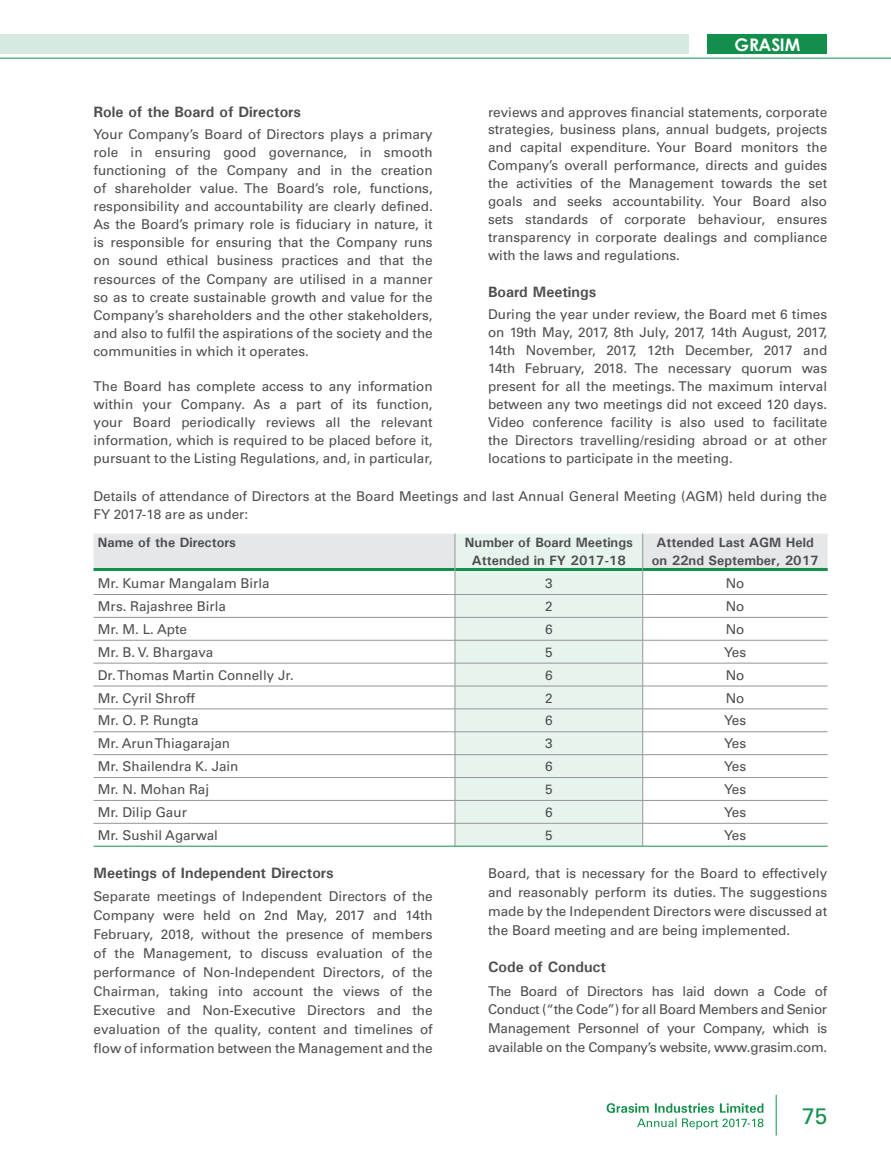
<style>
.page{position:relative;width:891px;height:1161px;background:#fff}
.page>*{position:absolute;margin:0;border:0;box-sizing:border-box;transform-origin:0 0}
.t1{font:22.5px "Univers";color:#128f4b}
.t2{font:700 17.4px "Century Gothic";color:#fff}
.t3{font:700 15px "Univers";color:#4d4d4f}
.t4{font:13.5px/18px "Univers";color:#4d4d4f;text-align:justify}
.t5{font:700 13.5px/18px "Univers";color:#4d4d4f;text-align:center}
</style>
<div class="page">
<div style="left:708px;top:34px;width:119px;height:20px;background:#128f4b"></div>
<div style="left:0;top:34px;width:688px;height:20px;background:#d5ebdf"></div>
<hr style="left:0;top:58px;width:891px;height:1px;background:#128f4b">
<hr style="left:776px;top:1095px;width:1px;height:40px;background:#128f4b">
<svg style="left:607px;top:1103px;width:156px;height:26px"></svg>
<svg style="left:94px;top:534px;width:734px;height:312px"></svg>
<hr style="left:94px;top:846px;width:361px;height:1px;background:#128f4b">
<hr style="left:455px;top:846px;width:188px;height:1px;background:#128f4b">
<hr style="left:643px;top:846px;width:185px;height:1px;background:#128f4b">
<p class="t2" style="left:734px;top:34px;width:68px">GRASIM</p>
<p class="t3" style="left:94px;top:102px;width:209px">Role of the Board of Directors</p>
<p class="t4" style="left:94px;top:125px;width:341px">Your Company’s Board of Directors plays a primary role in ensuring good governance, in smooth functioning of the Company and in the creation of shareholder value. The Board’s role, functions, responsibility and accountability are clearly defined.<br>As the Board’s primary role is fiduciary in nature, it is responsible for ensuring that the Company runs on sound ethical business practices and that the resources of the Company are utilised in a manner so as to create sustainable growth and value for the Company’s shareholders and the other stakeholders, and also to fulfil the aspirations of the society and the communities in which it operates.</p>
<p class="t4" style="left:94px;top:377px;width:341px">The Board has complete access to any information within your Company. As a part of its function, your Board periodically reviews all the relevant information, which is required to be placed before it, pursuant to the Listing Regulations, and, in particular,</p>
<p class="t4" style="left:488px;top:103px;width:341px">reviews and approves financial statements, corporate strategies, business plans, annual budgets, projects and capital expenditure. Your Board monitors the Company’s overall performance, directs and guides the activities of the Management towards the set goals and seeks accountability. Your Board also sets standards of corporate behaviour, ensures transparency in corporate dealings and compliance with the laws and regulations.</p>
<p class="t3" style="left:488px;top:282px;width:110px">Board Meetings</p>
<p class="t4" style="left:488px;top:305px;width:341px">During the year under review, the Board met 6 times on 19th May, 2017, 8th July, 2017, 14th August, 2017, 14th November, 2017, 12th December, 2017 and 14th February, 2018. The necessary quorum was present for all the meetings. The maximum interval between any two meetings did not exceed 120 days.<br>Video conference facility is also used to facilitate the Directors travelling/residing abroad or at other locations to participate in the meeting.</p>
<p class="t4" style="left:94px;top:487px;width:735px">Details of attendance of Directors at the Board Meetings and last Annual General Meeting (AGM) held during the<br>FY 2017-18 are as under:</p>
<p class="t5" style="left:98px;top:533px;width:140px">Name of the Directors</p>
<p class="t5" style="left:465px;top:533px;width:169px">Number of Board Meetings<br>Attended in FY 2017-18</p>
<p class="t5" style="left:652px;top:533px;width:168px">Attended Last AGM Held on 22nd September, 2017</p>
<p class="t4" style="left:98px;top:574px;width:174px">Mr. Kumar Mangalam Birla</p>
<p class="t4" style="left:545px;top:574px;width:9px">3</p>
<p class="t4" style="left:726px;top:574px;width:20px">No</p>
<p class="t4" style="left:98px;top:597px;width:130px">Mrs. Rajashree Birla</p>
<p class="t4" style="left:545px;top:597px;width:9px">2</p>
<p class="t4" style="left:726px;top:597px;width:20px">No</p>
<p class="t4" style="left:98px;top:620px;width:91px">Mr. M. L. Apte</p>
<p class="t4" style="left:545px;top:620px;width:9px">6</p>
<p class="t4" style="left:726px;top:620px;width:20px">No</p>
<p class="t4" style="left:98px;top:643px;width:117px">Mr. B. V. Bhargava</p>
<p class="t4" style="left:545px;top:643px;width:9px">5</p>
<p class="t4" style="left:724px;top:643px;width:23px">Yes</p>
<p class="t4" style="left:98px;top:666px;width:198px">Dr. Thomas Martin Connelly Jr.</p>
<p class="t4" style="left:545px;top:666px;width:9px">6</p>
<p class="t4" style="left:726px;top:666px;width:20px">No</p>
<p class="t4" style="left:98px;top:689px;width:99px">Mr. Cyril Shroff</p>
<p class="t4" style="left:545px;top:689px;width:9px">2</p>
<p class="t4" style="left:726px;top:689px;width:20px">No</p>
<p class="t4" style="left:98px;top:712px;width:102px">Mr. O. P. Rungta</p>
<p class="t4" style="left:545px;top:712px;width:9px">6</p>
<p class="t4" style="left:724px;top:712px;width:23px">Yes</p>
<p class="t4" style="left:98px;top:735px;width:134px">Mr. Arun Thiagarajan</p>
<p class="t4" style="left:545px;top:735px;width:9px">3</p>
<p class="t4" style="left:724px;top:735px;width:23px">Yes</p>
<p class="t4" style="left:98px;top:757px;width:142px">Mr. Shailendra K. Jain</p>
<p class="t4" style="left:545px;top:757px;width:9px">6</p>
<p class="t4" style="left:724px;top:757px;width:23px">Yes</p>
<p class="t4" style="left:98px;top:780px;width:113px">Mr. N. Mohan Raj</p>
<p class="t4" style="left:545px;top:780px;width:9px">5</p>
<p class="t4" style="left:724px;top:780px;width:23px">Yes</p>
<p class="t4" style="left:98px;top:803px;width:91px">Mr. Dilip Gaur</p>
<p class="t4" style="left:545px;top:803px;width:9px">6</p>
<p class="t4" style="left:724px;top:803px;width:23px">Yes</p>
<p class="t4" style="left:98px;top:826px;width:122px">Mr. Sushil Agarwal</p>
<p class="t4" style="left:545px;top:826px;width:9px">5</p>
<p class="t4" style="left:724px;top:826px;width:23px">Yes</p>
<p class="t3" style="left:94px;top:863px;width:242px">Meetings of Independent Directors</p>
<p class="t4" style="left:94px;top:887px;width:341px;line-height:18.9px">Separate meetings of Independent Directors of the Company were held on 2nd May, 2017 and 14th February, 2018, without the presence of members of the Management, to discuss evaluation of the performance of Non-Independent Directors, of the Chairman, taking into account the views of the Executive and Non-Executive Directors and the evaluation of the quality, content and timelines of flow of information between the Management and the</p>
<p class="t4" style="left:488px;top:864px;width:341px;line-height:19px">Board, that is necessary for the Board to effectively and reasonably perform its duties. The suggestions made by the Independent Directors were discussed at the Board meeting and are being implemented.</p>
<p class="t3" style="left:488px;top:958px;width:120px">Code of Conduct</p>
<p class="t4" style="left:488px;top:981px;width:341px;line-height:19px">The Board of Directors has laid down a Code of Conduct (“the Code”) for all Board Members and Senior Management Personnel of your Company, which is available on the Company’s website, www.grasim.com.</p>
<p class="t1" style="left:802px;top:1102px;width:27px">75</p>
</div>
